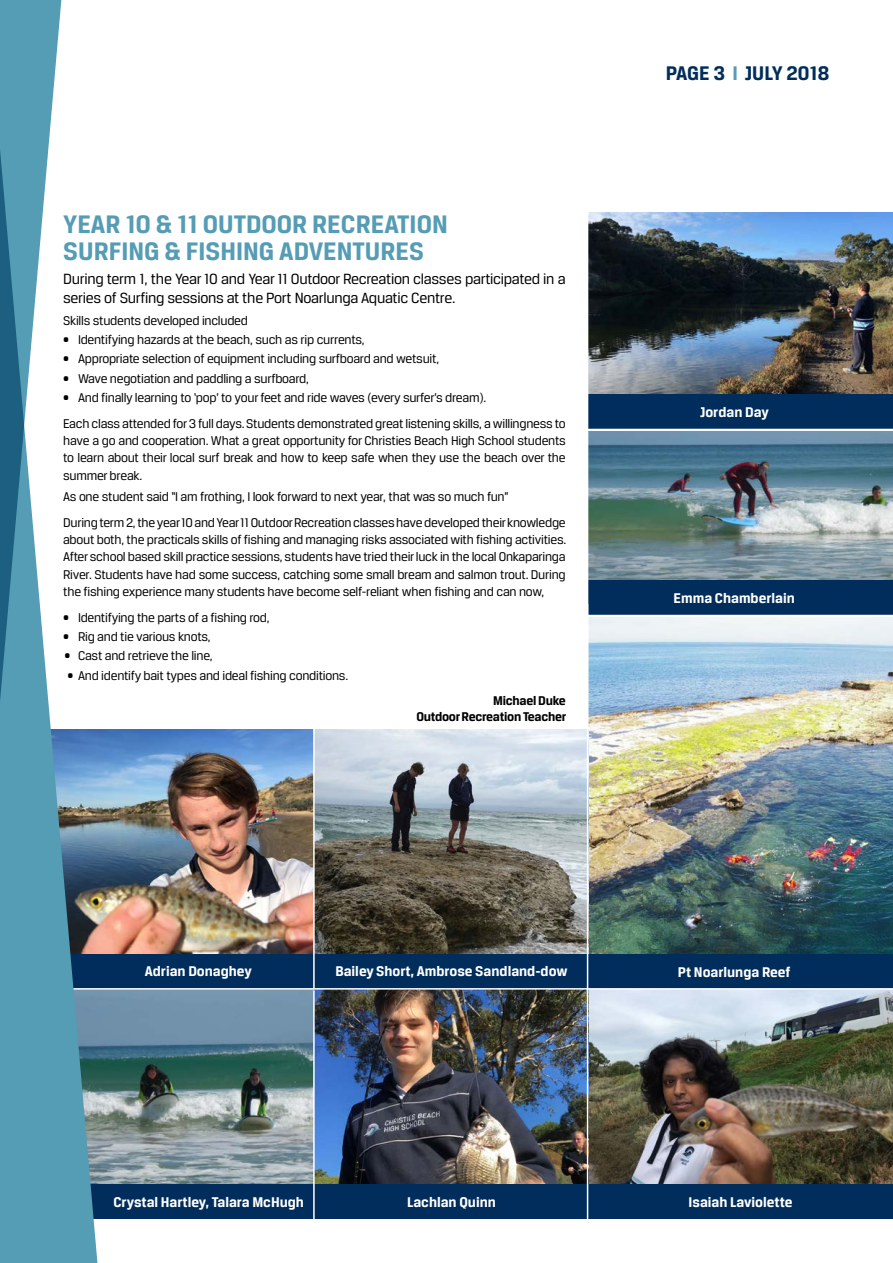
<style>
.page{position:relative;width:893px;height:1263px;background:#fff}
.page>*{position:absolute;margin:0;border:0;box-sizing:border-box;transform-origin:0 0}
.t1{font:700 27px/27px "Breuer Text";color:#559cb5}
.t2{font:700 21px "Breuer Text";color:#002d5b}
.t3{font:15.75px/19.5px "Breuer Text";letter-spacing:-.02em;color:#000}
.t4{font:700 15px "Breuer Text";color:#fff}
.t5{font:13.5px/17.2px "Breuer Text";letter-spacing:-.02em;color:#000}
.t6{font:700 13.5px/16.5px "Breuer Text";letter-spacing:-.02em;color:#000;text-align:right}
.s1{color:#559cb5}
</style>
<div class="page">
<img style="left:588px;top:989px;width:305px;height:196px">
<img style="left:102px;top:989px;width:485px;height:196px">
<div style="left:64px;top:1185px;width:251px;height:34px;background:#002d5b"></div>
<div style="left:315px;top:1185px;width:273px;height:34px;background:#002d5b"></div>
<div style="left:588px;top:1185px;width:305px;height:34px;background:#002d5b"></div>
<img style="left:588px;top:617px;width:305px;height:337px">
<img style="left:588px;top:431px;width:305px;height:150px">
<img style="left:588px;top:213px;width:305px;height:182px">
<div style="left:588px;top:581px;width:305px;height:34px;background:#002d5b"></div>
<div style="left:588px;top:395px;width:305px;height:34px;background:#002d5b"></div>
<hr style="left:313px;top:990px;width:2px;height:229px;background:#fff">
<div style="left:588px;top:954px;width:305px;height:34px;background:#002d5b"></div>
<img style="left:102px;top:729px;width:485px;height:225px">
<div style="left:64px;top:954px;width:251px;height:34px;background:#002d5b"></div>
<hr style="left:313px;top:720px;width:2px;height:268px;background:#fff">
<div style="left:315px;top:954px;width:273px;height:34px;background:#002d5b"></div>
<hr style="left:587px;top:604px;width:1px;height:615px;background:#fff">
<svg style="left:0;top:729px;width:102px;height:534px;background:#5693a9"></svg>
<svg style="left:0;top:0;width:100px;height:885px"></svg>
<h1 class="t1" style="left:63px;top:210px;width:386px">YEAR 10 &amp; 11 OUTDOOR RECREATION<br>SURFING &amp; FISHING ADVENTURES</h1>
<p class="t3" style="left:63px;top:269px;width:504px">During term 1, the Year 10 and Year 11 Outdoor Recreation classes participated in a series of Surfing sessions at the Port Noarlunga Aquatic Centre.</p>
<p class="t5" style="left:63px;top:311px;width:186px">Skills students developed included</p>
<p class="t5" style="left:63px;top:331px;width:303px">• Identifying hazards at the beach, such as rip currents,</p>
<p class="t5" style="left:63px;top:350px;width:378px">• Appropriate selection of equipment including surfboard and wetsuit,</p>
<p class="t5" style="left:63px;top:370px;width:247px">• Wave negotiation and paddling a surfboard,</p>
<p class="t5" style="left:63px;top:385px;width:504px;line-height:25.8px">• And finally learning to ‘pop’ to your feet and ride waves (every surfer’s dream).<br>Each class attended for 3 full days. Students demonstrated great listening skills, a willingness to</p>
<p class="t5" style="left:63px;top:432px;width:504px;text-align:justify">have a go and cooperation. What a great opportunity for Christies Beach High School students to learn about their local surf break and how to keep safe when they use the beach over the summer break.</p>
<p class="t5" style="left:63px;top:484px;width:504px;line-height:25.8px">As one student said “I am frothing, I look forward to next year, that was so much fun”<br>During term 2, the year 10 and Year 11 Outdoor Recreation classes have developed their knowledge</p>
<p class="t5" style="left:63px;top:531px;width:505px;text-align:justify">about both, the practicals skills of fishing and managing risks associated with fishing activities.<br>After school based skill practice sessions, students have tried their luck in the local Onkaparinga River. Students have had some success, catching some small bream and salmon trout. During the fishing experience many students have become self-reliant when fishing and can now,</p>
<p class="t5" style="left:63px;top:608px;width:208px">• Identifying the parts of a fishing rod,</p>
<p class="t5" style="left:63px;top:628px;width:149px">• Rig and tie various knots,</p>
<p class="t5" style="left:65px;top:647px;width:150px">• Cast and retrieve the line,</p>
<p class="t5" style="left:68px;top:667px;width:282px">• And identify bait types and ideal fishing conditions.</p>
<p class="t6" style="left:416px;top:692px;width:152px">Michael Duke<br>Outdoor Recreation Teacher</p>
<h2 class="t2" style="left:666px;top:61px;width:165px">PAGE 3 <span class="s1">I</span> JULY 2018</h2>
<p class="t4" style="left:700px;top:404px;width:70px">Jordan Day</p>
<p class="t4" style="left:674px;top:590px;width:123px">Emma Chamberlain</p>
<p class="t4" style="left:145px;top:963px;width:108px">Adrian Donaghey</p>
<p class="t4" style="left:335px;top:963px;width:234px">Bailey Short, Ambrose Sandland-dow</p>
<p class="t4" style="left:678px;top:964px;width:114px">Pt Noarlunga Reef</p>
<p class="t4" style="left:113px;top:1194px;width:192px">Crystal Hartley, Talara McHugh</p>
<p class="t4" style="left:407px;top:1194px;width:90px">Lachlan Quinn</p>
<p class="t4" style="left:689px;top:1194px;width:105px">Isaiah Laviolette</p>
</div>
